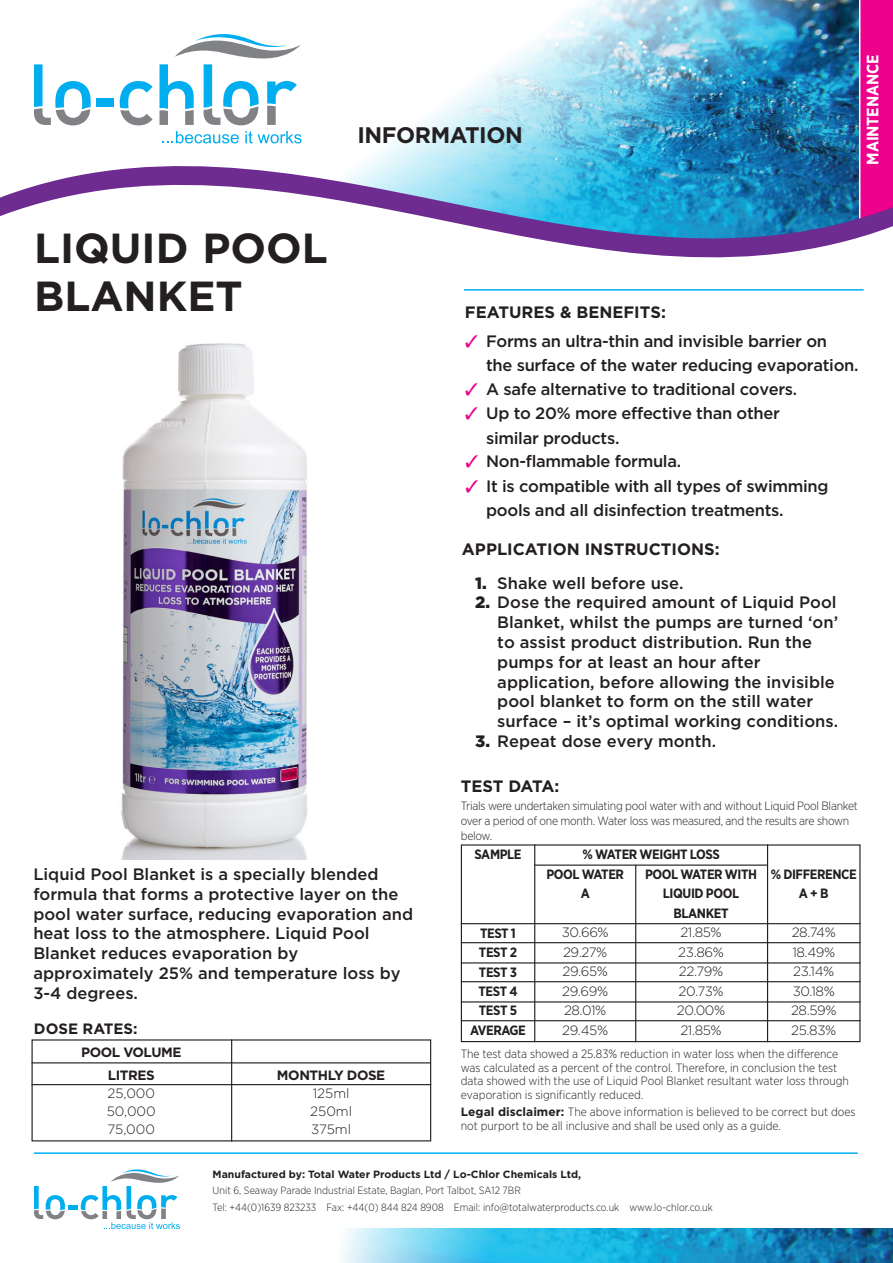
<style>
.page{position:relative;width:893px;height:1263px;background:#fff}
.page>*{position:absolute;margin:0;border:0;box-sizing:border-box;transform-origin:0 0}
.t1{font:700 42px/48px "Gotham";color:#231f20}
.t2{font:700 22.5px "Gotham";letter-spacing:-.02em;color:#231f20}
.t3{font:500 16.5px/19.8px "Gotham";color:#231f20}
.t4{font:500 16.5px/24px "Gotham";letter-spacing:-.02em;color:#231f20}
.t5{font:700 16.5px "Gotham";color:#231f20}
.t6{font:700 16.5px "Gotham Narrow";letter-spacing:-.01em;color:#fff}
.t7{font:700 16.5px "Gotham";letter-spacing:-.035em;color:#231f20}
.t8{font:700 15px "Gotham";color:#231f20}
.t9{font:300 13.5px/19.5px "Gotham";letter-spacing:-.03em;color:#231f20}
.t10{font:700 13.5px/19.5px "Gotham Narrow";letter-spacing:-.03em;color:#231f20;text-align:center}
.t11{font:700 13.5px "Gotham";letter-spacing:-.03em;color:#231f20}
.t12{font:300 13.5px/18px "Gotham";color:#231f20}
.t13{font:300 12px/13.5px "Gotham Narrow";color:#231f20}
.t14{font:300 12px/15px "Gotham Narrow";letter-spacing:-.02em;color:#231f20}
.t15{font:300 10.5px/16.5px "Gotham Narrow";color:#231f20}
.t16{font:700 10.5px "Gotham";color:#231f20}
.s1{color:#ed028c}
.s2{font-weight:900}
.s3{font-family:"Gotham";font-weight:700}
</style>
<div class="page">
<img style="left:121px;top:346px;width:187px;height:513px">
<img style="left:484px;top:0;width:375px;height:77px">
<svg style="left:34px;top:64px;width:9px;height:13px"></svg>
<svg style="left:159px;top:64px;width:9px;height:13px"></svg>
<svg style="left:204px;top:64px;width:9px;height:13px"></svg>
<svg style="left:174px;top:34px;width:127px;height:24px"></svg>
<svg style="left:34px;top:1169px;width:146px;height:60px"></svg>
<div style="left:860px;top:0;width:33px;height:77px;background:#ed028c"></div>
<svg style="left:0;top:77px;width:893px;height:269px"></svg>
<hr style="left:464px;top:289px;width:400px;height:2px;background:#00aeef">
<hr style="left:34px;top:1152px;width:824px;height:2px;background:#00aeef">
<img style="left:342px;top:1229px;width:551px;height:34px">
<hr style="left:231px;top:1039px;width:1px;height:102px;background:#231f20">
<hr style="left:32px;top:1084px;width:399px;height:1px;background:#231f20">
<hr style="left:32px;top:1062px;width:399px;height:1px;background:#231f20">
<div style="left:461px;top:844px;width:399px;height:198px;border:1px solid #231f20"></div>
<hr style="left:461px;top:923px;width:399px;height:1px;background:#231f20">
<hr style="left:461px;top:942px;width:399px;height:1px;background:#231f20">
<hr style="left:461px;top:962px;width:399px;height:1px;background:#231f20">
<hr style="left:461px;top:981px;width:399px;height:1px;background:#231f20">
<hr style="left:461px;top:1001px;width:399px;height:1px;background:#231f20">
<hr style="left:461px;top:1020px;width:399px;height:1px;background:#231f20">
<hr style="left:534px;top:844px;width:1px;height:198px;background:#231f20">
<hr style="left:635px;top:865px;width:1px;height:177px;background:#231f20">
<hr style="left:767px;top:844px;width:1px;height:198px;background:#231f20">
<hr style="left:534px;top:864px;width:233px;height:2px;background:#231f20">
<h2 class="t2" style="left:357px;top:121px;width:167px">INFORMATION</h2>
<p class="t6" style="left:862px;top:165px;width:111px;rotate:-90deg">MAINTENANCE</p>
<h1 class="t1" style="left:34px;top:224px;width:295px">LIQUID POOL<br>BLANKET</h1>
<p class="t3" style="left:33px;top:864px;width:381px">Liquid Pool Blanket is a specially blended formula that forms a protective layer on the pool water surface, reducing evaporation and heat loss to the atmosphere. Liquid Pool Blanket reduces evaporation by approximately 25% and temperature loss by 3-4 degrees.</p>
<p class="t8" style="left:34px;top:1019px;width:105px">DOSE RATES:</p>
<p class="t11" style="left:108px;top:1066px;width:49px">LITRES</p>
<p class="t9" style="left:107px;top:1083px;width:51px;line-height:18px;text-align:justify">25,000<br>50,000<br>75,000</p>
<p class="t11" style="left:81px;top:1043px;width:102px">POOL VOLUME</p>
<p class="t11" style="left:277px;top:1066px;width:110px">MONTHLY DOSE</p>
<p class="t12" style="left:310px;top:1083px;width:43px">125ml<br>250ml</p>
<p class="t9" style="left:311px;top:1119px;width:41px">375ml</p>
<p class="t5" style="left:465px;top:302px;width:203px">FEATURES &amp; BENEFITS:</p>
<p class="t4" style="left:486px;top:329px;width:374px;text-indent:-21px"><span class="s1">✓</span> Forms an ultra-thin and invisible barrier on<br>the surface of the water reducing evaporation.</p>
<p class="t4" style="left:465px;top:377px;width:334px"><span class="s1">✓</span> A safe alternative to traditional covers.</p>
<p class="t4" style="left:486px;top:400px;width:295px;line-height:24.6px;text-indent:-21px"><span class="s1">✓</span> Up to 20% more effective than other similar products.</p>
<p class="t4" style="left:465px;top:449px;width:218px"><span class="s1">✓</span> Non-flammable formula.</p>
<p class="t4" style="left:486px;top:473px;width:344px;line-height:24.9px;text-indent:-21px"><span class="s1">✓</span> It is compatible with all types of swimming pools and all disinfection treatments.</p>
<p class="t5" style="left:462px;top:538px;width:259px">APPLICATION INSTRUCTIONS:</p>
<p class="t3" style="left:475px;top:572px;width:210px"><span class="s2">1.</span> Shake well before use.</p>
<p class="t3" style="left:497px;top:592px;width:342px;text-indent:-22px"><span class="s2">2.</span> Dose the required amount of Liquid Pool Blanket, whilst the pumps are turned ‘on’ to assist product distribution. Run the pumps for at least an hour after application, before allowing the invisible pool blanket to form on the still water surface – it’s optimal working conditions.</p>
<p class="t3" style="left:475px;top:731px;width:242px"><span class="s2">3.</span> Repeat dose every month.</p>
<p class="t7" style="left:461px;top:775px;width:100px">TEST DATA:</p>
<p class="t14" style="left:461px;top:798px;width:399px">Trials were undertaken simulating pool water with and without Liquid Pool Blanket over a period of one month. Water loss was measured, and the results are shown below.</p>
<p class="t10" style="left:474px;top:845px;width:49px">SAMPLE</p>
<p class="t10" style="left:582px;top:845px;width:139px">% WATER WEIGHT LOSS</p>
<p class="t10" style="left:470px;top:923px;width:57px">TEST 1<br>TEST 2<br>TEST 3<br>TEST 4<br>TEST 5<br>AVERAGE</p>
<p class="t10" style="left:546px;top:864px;width:79px">POOL WATER<br>A</p>
<p class="t9" style="left:562px;top:922px;width:49px">30.66%<br>29.27%<br>29.65%<br>29.69%<br>28.01%<br>29.45%</p>
<p class="t10" style="left:645px;top:864px;width:114px">POOL WATER WITH<br>LIQUID POOL<br>BLANKET</p>
<p class="t9" style="left:677px;top:922px;width:50px">21.85%<br>23.86%<br>22.79%<br>20.73%<br>20.00%<br>21.85%</p>
<p class="t10" style="left:771px;top:864px;width:88px">% DIFFERENCE<br>A + B</p>
<p class="t9" style="left:791px;top:922px;width:47px">28.74%<br>18.49%<br>23.14%<br>30.18%<br>28.59%<br>25.83%</p>
<p class="t13" style="left:461px;top:1047px;width:390px">The test data showed a 25.83% reduction in water loss when the difference was calculated as a percent of the control. Therefore, in conclusion the test data showed with the use of Liquid Pool Blanket resultant water loss through evaporation is significantly reduced.</p>
<p class="t13" style="left:461px;top:1105px;width:396px"><span class="s3">LEGAL DISCLAIMER:</span> The above information is believed to be correct but does not purport to be all inclusive and shall be used only as a guide.</p>
<p class="t16" style="left:213px;top:1167px;width:370px">MANUFACTURED BY: TOTAL WATER PRODUCTS LTD / LO-CHLOR CHEMICALS LTD,</p>
<p class="t15" style="left:213px;top:1182px;width:502px">Unit 6, Seaway Parade Industrial Estate, Baglan, Port Talbot, SA12 7BR<br>Tel: +44(0)1639 823233 Fax: +44(0) 844 824 8908 Email: info@totalwaterproducts.co.uk www.lo-chlor.co.uk</p>
</div>
